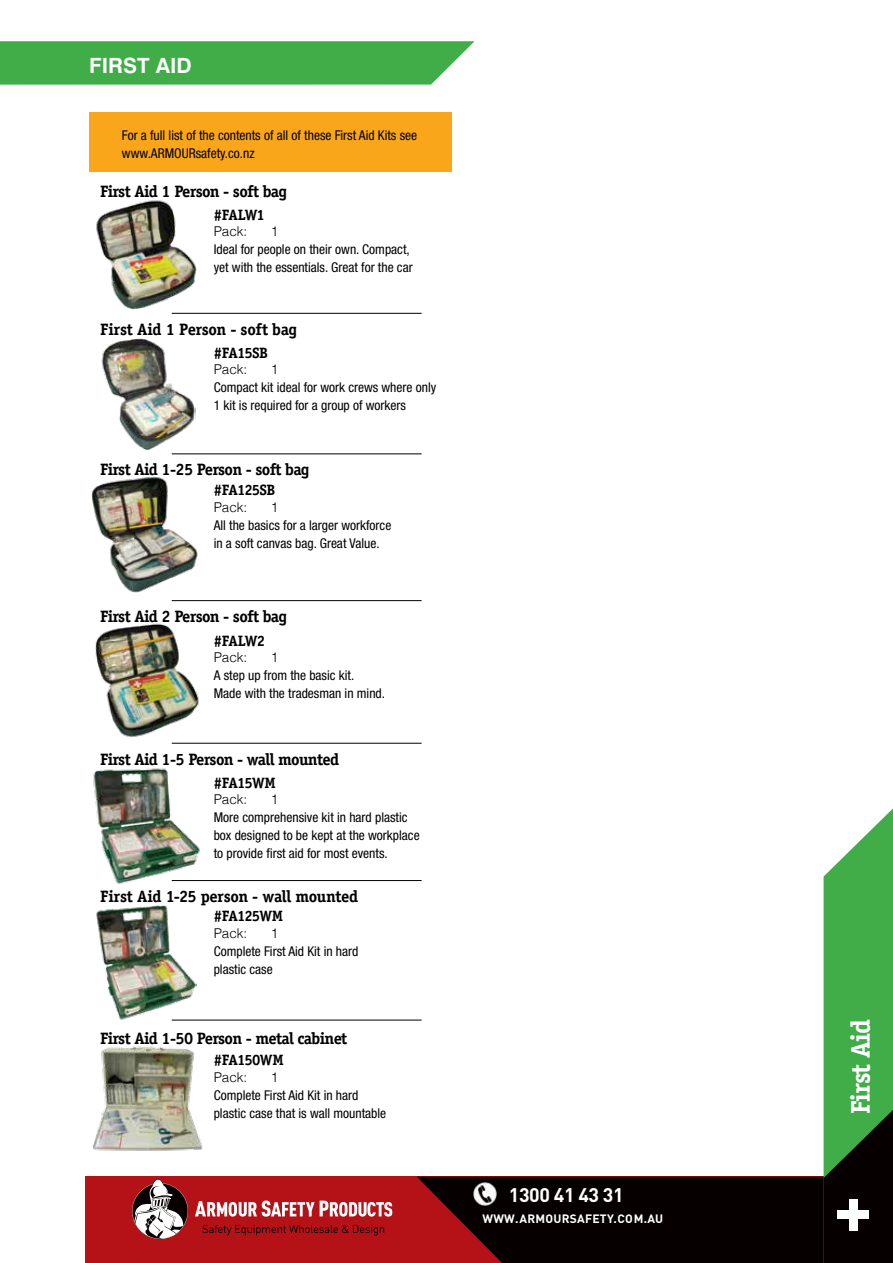
<style>
.page{position:relative;width:893px;height:1263px;background:#fff}
.page>*{position:absolute;margin:0;border:0;box-sizing:border-box;transform-origin:0 0}
.t1{font:700 27px "Officina Serif";letter-spacing:-.04em;color:#fff}
.t2{font:700 21px "Swiss 721 BT";color:#fff}
.t3{font:700 19.5px "DIN";letter-spacing:-.02em;color:#fff}
.t4{font:700 16.5px "Officina Serif";letter-spacing:-.04em;color:#000}
.t5{font:700 16.5px "Officina Serif";letter-spacing:-.02em;color:#000}
.t6{font:700 15px "Officina Serif";letter-spacing:-.05em;color:#000}
.t7{font:condensed 13.5px/18px "Helvetica Neue";color:#000}
.t8{font:300 13.5px "Helvetica";letter-spacing:-.005em;color:#000}
.t9{font:700 12px "DIN";letter-spacing:.02em;color:#fff}
</style>
<div class="page">
<div style="left:85px;top:1177px;width:808px;height:86px;background:#b51218"></div>
<div style="left:89px;top:112px;width:362px;height:59px;background:#faa61a"></div>
<svg style="left:0;top:41px;width:475px;height:44px;background:#4bb153"></svg>
<hr style="left:172px;top:1020px;width:250px;height:1px;background:#000">
<hr style="left:172px;top:880px;width:250px;height:1px;background:#000">
<hr style="left:172px;top:743px;width:250px;height:1px;background:#000">
<hr style="left:172px;top:600px;width:250px;height:1px;background:#000">
<hr style="left:172px;top:454px;width:250px;height:1px;background:#000">
<hr style="left:172px;top:313px;width:250px;height:1px;background:#000">
<img style="left:96px;top:200px;width:103px;height:114px">
<img style="left:95px;top:623px;width:104px;height:115px">
<img style="left:101px;top:338px;width:94px;height:117px">
<img style="left:93px;top:768px;width:111px;height:117px">
<img style="left:91px;top:476px;width:107px;height:117px">
<img style="left:96px;top:905px;width:100px;height:116px">
<img style="left:93px;top:1046px;width:110px;height:105px">
<svg style="left:195px;top:1200px;width:197px;height:16px"></svg>
<svg style="left:203px;top:1225px;width:181px;height:10px"></svg>
<svg style="left:132px;top:1179px;width:56px;height:60px"></svg>
<svg style="left:417px;top:808px;width:476px;height:455px"></svg>
<img style="left:472px;top:1181px;width:26px;height:26px">
<div style="left:849px;top:1198px;width:8px;height:32px;background:#fff"></div>
<div style="left:837px;top:1210px;width:32px;height:9px;background:#fff"></div>
<h2 class="t2" style="left:89px;top:53px;width:104px">FIRST AID</h2>
<p class="t7" style="left:122px;top:126px;width:297px">For a full list of the contents of all of these First Aid Kits see www.ARMOURsafety.co.nz</p>
<p class="t4" style="left:100px;top:181px;width:188px">First Aid 1 Person - soft bag</p>
<p class="t6" style="left:214px;top:205px;width:53px">#FALW1</p>
<p class="t8" style="left:214px;top:220px;width:35px">Pack:</p>
<p class="t8" style="left:271px;top:220px;width:9px">1</p>
<p class="t7" style="left:214px;top:240px;width:200px">Ideal for people on their own. Compact, yet with the essentials. Great for the car</p>
<p class="t5" style="left:100px;top:319px;width:199px">First Aid 1 Person - soft bag</p>
<p class="t6" style="left:214px;top:343px;width:56px">#FA15SB</p>
<p class="t8" style="left:214px;top:358px;width:35px">Pack:</p>
<p class="t8" style="left:271px;top:358px;width:9px">1</p>
<p class="t7" style="left:214px;top:378px;width:224px">Compact kit ideal for work crews where only<br>1 kit is required for a group of workers</p>
<p class="t4" style="left:100px;top:459px;width:211px">First Aid 1-25 Person - soft bag</p>
<p class="t6" style="left:214px;top:481px;width:63px">#FA125SB</p>
<p class="t8" style="left:214px;top:496px;width:35px">Pack:</p>
<p class="t8" style="left:271px;top:496px;width:9px">1</p>
<p class="t7" style="left:214px;top:516px;width:179px">All the basics for a larger workforce in a soft canvas bag. Great Value.</p>
<p class="t4" style="left:100px;top:606px;width:188px">First Aid 2 Person - soft bag</p>
<p class="t6" style="left:214px;top:631px;width:53px">#FALW2</p>
<p class="t8" style="left:214px;top:646px;width:35px">Pack:</p>
<p class="t8" style="left:271px;top:646px;width:9px">1</p>
<p class="t7" style="left:214px;top:666px;width:173px">A step up from the basic kit.<br>Made with the tradesman in mind.</p>
<p class="t4" style="left:100px;top:749px;width:241px">First Aid 1-5 Person - wall mounted</p>
<p class="t6" style="left:214px;top:773px;width:64px">#FA15WM</p>
<p class="t8" style="left:214px;top:788px;width:35px">Pack:</p>
<p class="t8" style="left:271px;top:788px;width:9px">1</p>
<p class="t7" style="left:214px;top:808px;width:207px">More comprehensive kit in hard plastic box designed to be kept at the workplace to provide first aid for most events.</p>
<p class="t5" style="left:100px;top:886px;width:260px">First Aid 1-25 person - wall mounted</p>
<p class="t6" style="left:214px;top:907px;width:71px">#FA125WM</p>
<p class="t8" style="left:214px;top:921px;width:35px">Pack:</p>
<p class="t8" style="left:271px;top:921px;width:9px">1</p>
<p class="t7" style="left:214px;top:942px;width:146px">Complete First Aid Kit in hard plastic case</p>
<p class="t4" style="left:100px;top:1028px;width:249px">First Aid 1-50 Person - metal cabinet</p>
<h1 class="t1" style="left:844px;top:1114px;width:96px;rotate:-90deg">First Aid</h1>
<p class="t6" style="left:214px;top:1051px;width:72px">#FA150WM</p>
<p class="t8" style="left:214px;top:1066px;width:35px">Pack:</p>
<p class="t8" style="left:271px;top:1066px;width:9px">1</p>
<p class="t7" style="left:214px;top:1086px;width:174px">Complete First Aid Kit in hard plastic case that is wall mountable</p>
<h3 class="t3" style="left:509px;top:1182px;width:116px">1300 41 43 31</h3>
<p class="t9" style="left:482px;top:1211px;width:182px">WWW.ARMOURSAFETY.COM.AU</p>
</div>
